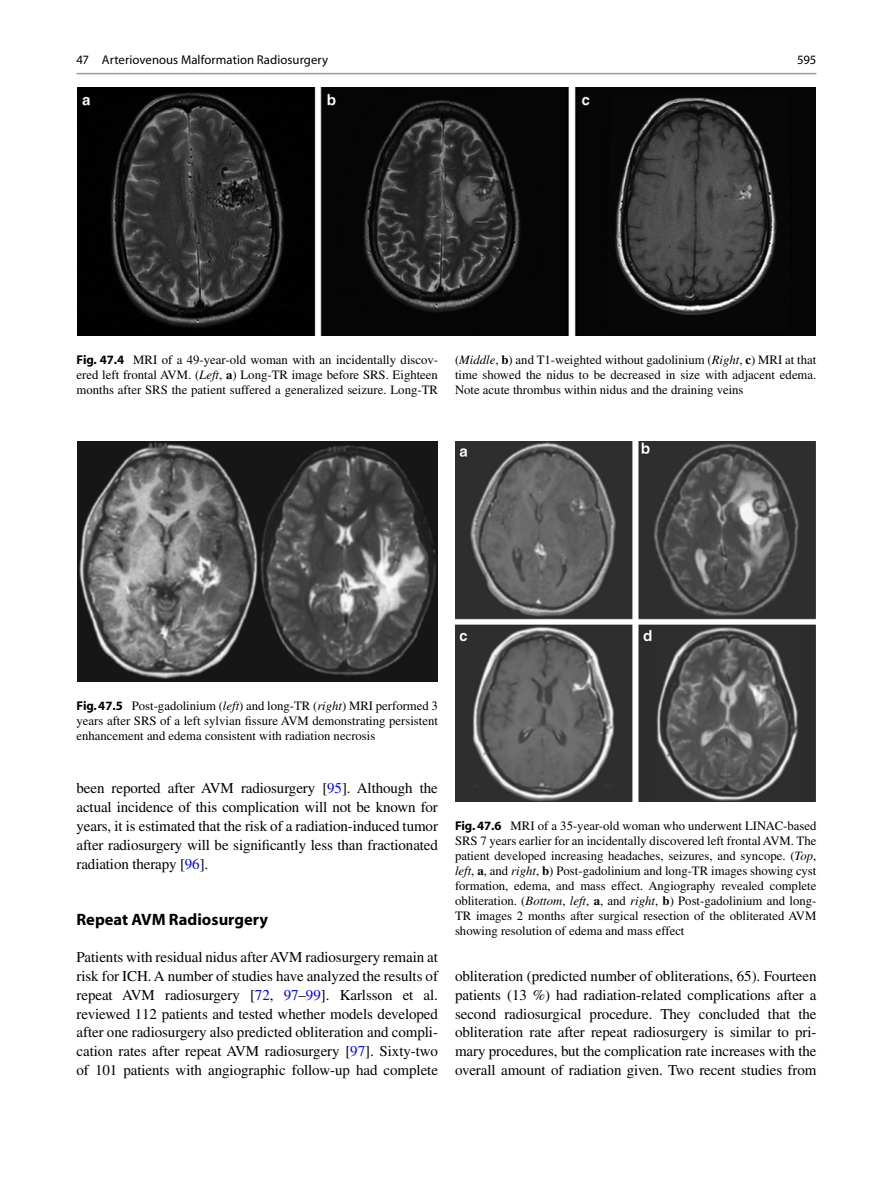
<style>
.page{position:relative;width:893px;height:1187px;background:#fff}
.page>*{position:absolute;margin:0;border:0;box-sizing:border-box;transform-origin:0 0}
.t1{font:700 16.5px "Hsxpkb Spjnrr Myriad";color:#000}
.t2{font:15px/18.8px "Pwpnsw Wxrptt Times";letter-spacing:-.005em;color:#000;text-align:justify}
.t3{font:12.75px/15px "Pwpnsw Wxrptt Times";color:#000;text-align:justify}
.t4{font:12.75px "Pcrmtk Hjwryp Myriad";letter-spacing:.005em;color:#000}
.s1{font-family:"Hsxpkb Spjnrr Myriad";font-weight:700}
.s2{font-family:"Vkhvwy Fnjqst Times";font-style:italic}
.s3{font-family:"Gywpmd Dgfqhb Times";font-weight:700}
.s4{color:#0000fa}
</style>
<div class="page">
<img style="left:77px;top:88px;width:738px;height:247px">
<img style="left:77px;top:441px;width:360px;height:240px">
<img style="left:456px;top:441px;width:360px;height:360px">
<hr style="left:77px;top:73px;width:739px;height:1px;background:#9c9c9c">
<p class="t4" style="left:77px;top:55px;width:253px">47 Arteriovenous Malformation Radiosurgery</p>
<p class="t4" style="left:797px;top:55px;width:21px">595</p>
<p class="t3" style="left:77px;top:353px;width:363px"><span class="s1">Fig. 47.4</span> MRI of a 49-year-old woman with an incidentally discov&shy;ered left frontal AVM. ( <span class="s2">Left</span> , <span class="s3">a</span> ) Long-TR image before SRS. Eighteen months after SRS the patient suffered a generalized seizure. Long-TR</p>
<p class="t3" style="left:455px;top:353px;width:363px">( <span class="s2">Middle</span> , <span class="s3">b</span> ) and T1-weighted without gadolinium ( <span class="s2">Right</span> , <span class="s3">c</span> ) MRI at that time showed the nidus to be decreased in size with adjacent edema.<br>Note acute thrombus within nidus and the draining veins</p>
<p class="t3" style="left:77px;top:699px;width:363px"><span class="s1">Fig. 47.5</span> Post-gadolinium ( <span class="s2">left</span> ) and long-TR ( <span class="s2">right</span> ) MRI performed 3 years after SRS of a left sylvian fissure AVM demonstrating persistent enhancement and edema consistent with radiation necrosis</p>
<p class="t2" style="left:77px;top:780px;width:363px">been reported after AVM radiosurgery [ <span class="s4">95</span> ]. Although the actual incidence of this complication will not be known for years, it is estimated that the risk of a radiation-induced tumor after radiosurgery will be significantly less than fractionated radiation therapy [ <span class="s4">96</span> ].</p>
<p class="t1" style="left:77px;top:913px;width:193px">Repeat AVM Radiosurgery</p>
<p class="t2" style="left:77px;top:949px;width:363px">Patients with residual nidus after AVM radiosurgery remain at risk for ICH. A number of studies have analyzed the results of repeat AVM radiosurgery [ <span class="s4">72</span> , <span class="s4">97</span> – <span class="s4">99</span> ]. Karlsson et al. reviewed 112 patients and tested whether models developed after one radiosurgery also predicted obliteration and compli&shy;cation rates after repeat AVM radiosurgery [ <span class="s4">97</span> ]. Sixty- two of 101 patients with angiographic follow-up had complete</p>
<p class="t3" style="left:455px;top:819px;width:363px"><span class="s1">Fig. 47.6</span> MRI of a 35-year-old woman who underwent LINAC-based SRS 7 years earlier for an incidentally discovered left frontal AVM. The patient developed increasing headaches, seizures, and syncope. ( <span class="s2">Top</span> , <span class="s2">left</span> , <span class="s3">a</span> , and <span class="s2">right</span> , <span class="s3">b</span> ) Post-gadolinium and long-TR images showing cyst formation, edema, and mass effect. Angiography revealed complete obliteration. ( <span class="s2">Bottom</span> , <span class="s2">left</span> , <span class="s3">a</span> , and <span class="s2">right</span> , <span class="s3">b</span> ) Post-gadolinium and long-TR images 2 months after surgical resection of the obliterated AVM showing resolution of edema and mass effect</p>
<p class="t2" style="left:455px;top:968px;width:363px">obliteration (predicted number of obliterations, 65). Fourteen patients (13 %) had radiation-related complications after a second radiosurgical procedure. They concluded that the obliteration rate after repeat radiosurgery is similar to pri&shy;mary procedures, but the complication rate increases with the overall amount of radiation given. Two recent studies from</p>
</div>
